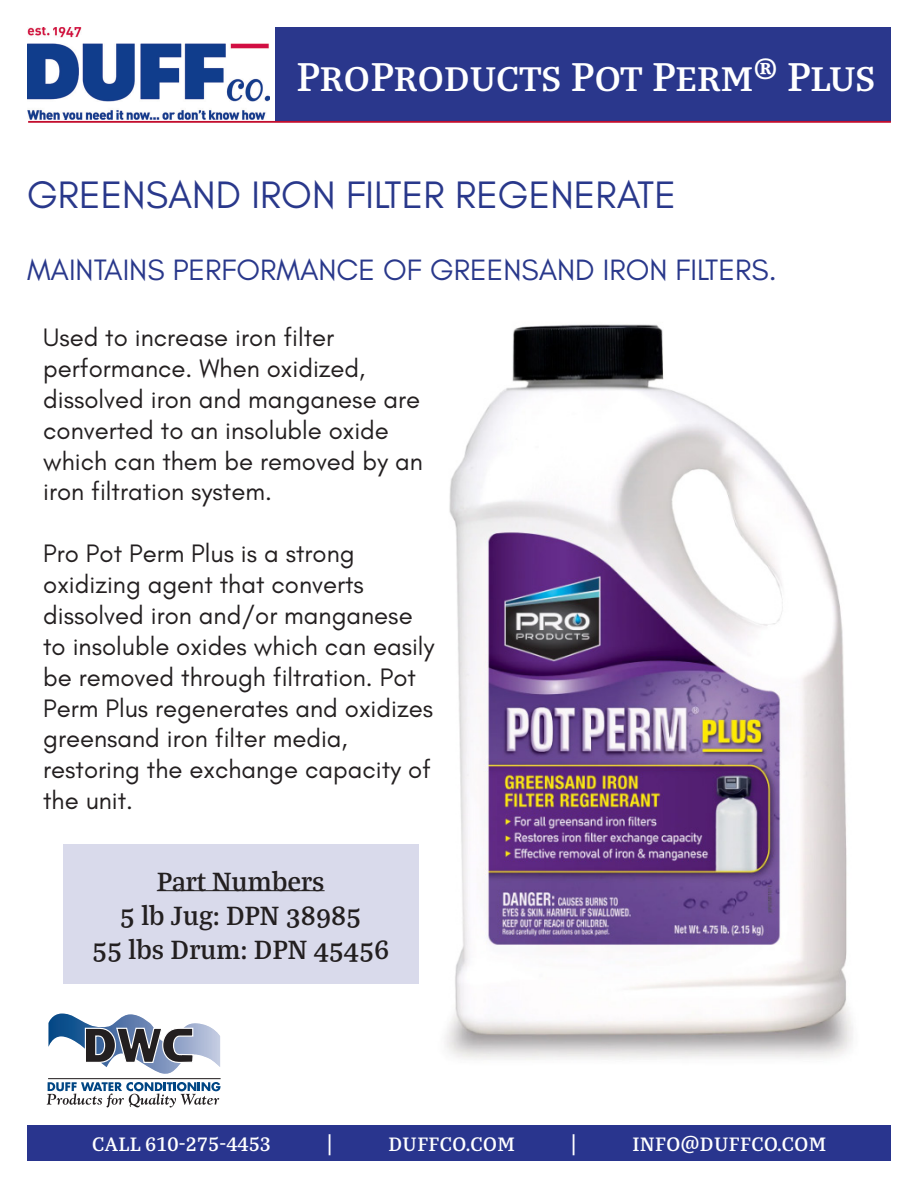
<style>
.page{position:relative;width:918px;height:1188px;background:#fff}
.page>*{position:absolute;margin:0;border:0;box-sizing:border-box;transform-origin:0 0}
.t1{font:600 43.5px "Bagatela";color:#fff}
.t2{font:39px "Glacial Indifference";color:#29388b}
.t3{font:30px "Glacial Indifference";color:#29388b}
.t4{font:600 28.5px "Bagatela";color:#231f20}
.t5{font:25.8px/30.9px "Glacial Indifference";color:#231f20}
.t6{font:600 21px "Bagatela";letter-spacing:.01em;color:#fff}
</style>
<div class="page">
<div style="left:27px;top:1125px;width:864px;height:36px;background:#29358e"></div>
<div style="left:275px;top:27px;width:616px;height:94px;background:#2a378c"></div>
<hr style="left:28px;top:121px;width:863px;height:2px;background:#c30e2e">
<img style="left:27px;top:27px;width:242px;height:93px">
<img style="left:445px;top:324px;width:408px;height:736px">
<div style="left:63px;top:845px;width:355px;height:139px;background:#d9daeb"></div>
<hr style="left:157px;top:890px;width:168px;height:1px;background:#231f20">
<svg style="left:48px;top:1014px;width:172px;height:60px"></svg>
<hr style="left:48px;top:1078px;width:173px;height:1px;background:#231f20">
<svg style="left:47px;top:1082px;width:174px;height:26px"></svg>
<p class="t1" style="left:296px;top:48px;width:580px">ProProducts Pot Perm® Plus</p>
<p class="t2" style="left:27px;top:173px;width:650px">GREENSAND IRON FILTER REGENERATE</p>
<p class="t3" style="left:27px;top:254px;width:751px">MAINTAINS PERFORMANCE OF GREENSAND IRON FILTERS.</p>
<p class="t5" style="left:43px;top:322px;width:381px">Used to increase iron filter performance. When oxidized, dissolved iron and manganese are converted to an insoluble oxide which can them be removed by an iron filtration system.</p>
<p class="t5" style="left:43px;top:538px;width:393px">Pro Pot Perm Plus is a strong oxidizing agent that converts dissolved iron and/or manganese to insoluble oxides which can easily be removed through filtration. Pot<br>Perm Plus regenerates and oxidizes greensand iron filter media, restoring the exchange capacity of the unit.</p>
<p class="t4" style="left:157px;top:863px;width:169px">Part Numbers</p>
<p class="t4" style="left:120px;top:897px;width:243px">5 lb Jug: DPN 38985</p>
<p class="t4" style="left:92px;top:931px;width:299px">55 lbs Drum: DPN 45456</p>
<p class="t6" style="left:92px;top:1130px;width:181px">CALL 610-275-4453</p>
<p class="t6" style="left:326px;top:1130px;width:8px">|</p>
<p class="t6" style="left:389px;top:1130px;width:128px">DUFFCO.COM</p>
<p class="t6" style="left:570px;top:1130px;width:8px">|</p>
<p class="t6" style="left:633px;top:1130px;width:195px">INFO@DUFFCO.COM</p>
</div>
